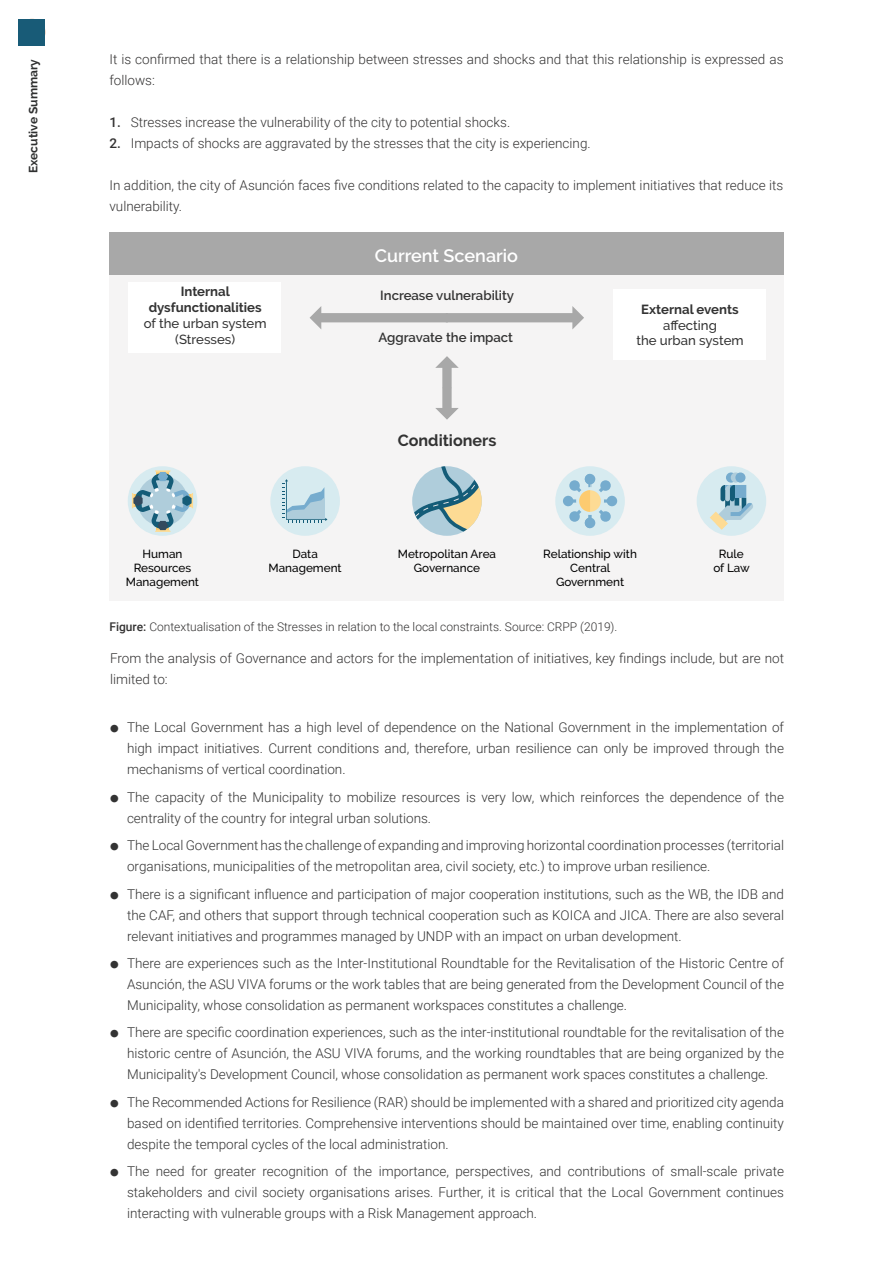
<style>
.page{position:relative;width:893px;height:1263px;background:#fff}
.page>*{position:absolute;margin:0;border:0;box-sizing:border-box;transform-origin:0 0}
.t1{font:600 18px "Raleway";color:#fff}
.t2{font:700 16.05px "Raleway";color:#333}
.t3{font:300 13.5px/21px "Roboto";color:#333;text-align:justify}
.t4{font:300 13.5px/21px "Roboto";color:#333232}
.t5{font:500 13.2px/15.8px "Raleway";color:#333;text-align:center}
.t6{font:700 13.2px/15.8px "Raleway";color:#333;text-align:center}
.t7{font:600 13.2px "Raleway";color:#333}
.t8{font:300 12px "Roboto";color:#333232}
.t9{font:700 12px "Raleway";color:#2f3030}
.t10{font:500 11.7px/14.1px "Raleway";color:#000;text-align:center}
.s1{font-weight:500}
</style>
<div class="page">
<div style="left:19px;top:19px;width:26px;height:27px;background:#185b77"></div>
<div style="left:109px;top:275px;width:674px;height:325px;background:#f5f4f4"></div>
<div style="left:129px;top:283px;width:152px;height:70px;background:#fff"></div>
<div style="left:613px;top:290px;width:153px;height:70px;background:#fff"></div>
<svg style="left:310px;top:306px;width:274px;height:23px"></svg>
<svg style="left:435px;top:356px;width:24px;height:64px"></svg>
<div style="left:128px;top:466px;width:69px;height:70px;background:#d7ebf0;border-radius:50%"></div>
<svg style="left:132px;top:470px;width:61px;height:62px"></svg>
<div style="left:270px;top:466px;width:70px;height:70px;background:#d7ebf0;border-radius:50%"></div>
<svg style="left:283px;top:479px;width:44px;height:44px"></svg>
<svg style="left:413px;top:466px;width:69px;height:70px"></svg>
<div style="left:555px;top:466px;width:70px;height:70px;background:#d7ebf0;border-radius:50%"></div>
<svg style="left:563px;top:474px;width:54px;height:54px"></svg>
<div style="left:697px;top:466px;width:69px;height:70px;background:#d7ebf0;border-radius:50%"></div>
<svg style="left:710px;top:472px;width:43px;height:57px"></svg>
<div style="left:109px;top:233px;width:674px;height:42px;background:#a8a8a8"></div>
<p class="t9" style="left:27px;top:173px;width:116px;rotate:-90deg">Executive Summary</p>
<p class="t4" style="left:109px;top:48px;width:675px">It is confirmed that there is a relationship between stresses and shocks and that this relationship is expressed as follows:</p>
<p class="t4" style="left:109px;top:111px;width:402px"><span class="s1">1.</span> Stresses increase the vulnerability of the city to potential shocks.</p>
<p class="t4" style="left:109px;top:132px;width:483px"><span class="s1">2.</span> Impacts of shocks are aggravated by the stresses that the city is experiencing.</p>
<p class="t4" style="left:109px;top:174px;width:675px">In addition, the city of Asunción faces five conditions related to the capacity to implement initiatives that reduce its vulnerability.</p>
<p class="t6" style="left:149px;top:284px;width:114px">Internal dysfunctionalities</p>
<p class="t5" style="left:144px;top:315px;width:124px">of the urban system (Stresses)</p>
<h1 class="t1" style="left:375px;top:246px;width:145px">Current Scenario</h1>
<p class="t7" style="left:380px;top:288px;width:135px">Increase vulnerability</p>
<p class="t6" style="left:641px;top:301px;width:99px">External events</p>
<p class="t5" style="left:663px;top:317px;width:55px">affecting</p>
<p class="t7" style="left:378px;top:330px;width:136px">Aggravate the impact</p>
<p class="t5" style="left:636px;top:333px;width:109px">the urban system</p>
<p class="t2" style="left:398px;top:431px;width:100px">Conditioners</p>
<p class="t10" style="left:126px;top:547px;width:75px">Human<br>Resources<br>Management</p>
<p class="t10" style="left:269px;top:547px;width:75px">Data<br>Management</p>
<p class="t10" style="left:398px;top:547px;width:100px">Metropolitan Area<br>Governance</p>
<p class="t10" style="left:543px;top:547px;width:95px">Relationship with<br>Central<br>Government</p>
<p class="t10" style="left:713px;top:547px;width:38px">Rule of Law</p>
<p class="t8" style="left:109px;top:618px;width:509px"><span class="s1">Figure:</span> Contextualisation of the Stresses in relation to the local constraints. Source: CRPP (2019).</p>
<p class="t4" style="left:110px;top:647px;width:675px">From the analysis of Governance and actors for the implementation of initiatives, key findings include, but are not limited to:</p>
<p class="t3" style="left:127px;top:716px;width:658px">The Local Government has a high level of dependence on the National Government in the implementation of high impact initiatives. Current conditions and, therefore, urban resilience can only be improved through the mechanisms of vertical coordination.</p>
<p class="t3" style="left:127px;top:786px;width:658px">The capacity of the Municipality to mobilize resources is very low, which reinforces the dependence of the centrality of the country for integral urban solutions.</p>
<p class="t3" style="left:127px;top:834px;width:658px">The Local Government has the challenge of expanding and improving horizontal coordination processes (territorial organisations, municipalities of the metropolitan area, civil society, etc.) to improve urban resilience.</p>
<p class="t3" style="left:127px;top:883px;width:658px">There is a significant influence and participation of major cooperation institutions, such as the WB, the IDB and the CAF, and others that support through technical cooperation such as KOICA and JICA. There are also several relevant initiatives and programmes managed by UNDP with an impact on urban development.</p>
<p class="t3" style="left:127px;top:952px;width:658px">There are experiences such as the Inter-Institutional Roundtable for the Revitalisation of the Historic Centre of Asunción, the ASU VIVA forums or the work tables that are being generated from the Development Council of the Municipality, whose consolidation as permanent workspaces constitutes a challenge.</p>
<p class="t3" style="left:127px;top:1021px;width:658px">There are specific coordination experiences, such as the inter-institutional roundtable for the revitalisation of the historic centre of Asunción, the ASU VIVA forums, and the working roundtables that are being organized by the Municipality's Development Council, whose consolidation as permanent work spaces constitutes a challenge.</p>
<p class="t3" style="left:127px;top:1091px;width:658px">The Recommended Actions for Resilience (RAR) should be implemented with a shared and prioritized city agenda based on identified territories. Comprehensive interventions should be maintained over time, enabling continuity despite the temporal cycles of the local administration.</p>
<p class="t3" style="left:127px;top:1160px;width:658px">The need for greater recognition of the importance, perspectives, and contributions of small-scale private stakeholders and civil society organisations arises. Further, it is critical that the Local Government continues interacting with vulnerable groups with a Risk Management approach.</p>
</div>
